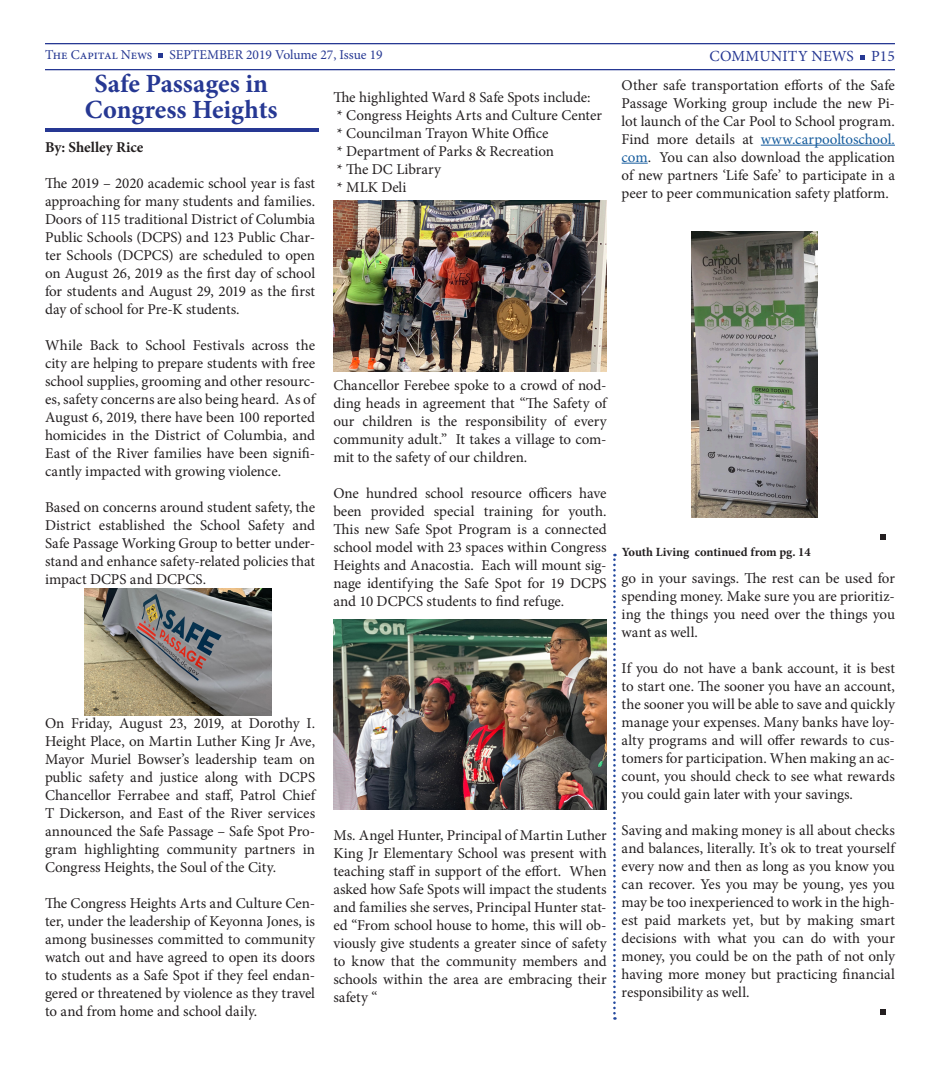
<style>
.page{position:relative;width:940px;height:1076px;background:#fff}
.page>*{position:absolute;margin:0;border:0;box-sizing:border-box;transform-origin:0 0}
.t1{font:700 26.25px "Minion Pro";color:#263893}
.t2{font:15.5px "Minion Pro";letter-spacing:.01em;color:#263893}
.t3{font:15px/18px "Minion Pro";letter-spacing:-.005em;color:#231f20;text-align:justify}
.t4{font:700 15px "Minion Pro";letter-spacing:-.005em;color:#231f20}
.t5{font:13.5px "Minion Pro";color:#263893}
.t6{font:700 12.5px "Minion Pro";color:#231f20}
.s1{color:#175d9e}
</style>
<div class="page">
<hr style="left:45px;top:43px;width:850px;height:1px;background:#263893">
<hr style="left:45px;top:69px;width:850px;height:1px;background:#263893">
<svg style="left:159px;top:53px;width:4px;height:4px"></svg>
<svg style="left:860px;top:55px;width:4px;height:5px"></svg>
<hr style="left:45px;top:128px;width:273px;height:3px;background:#263893">
<img style="left:333px;top:201px;width:273px;height:171px">
<img style="left:84px;top:589px;width:187px;height:126px">
<hr style="left:760px;top:145px;width:135px;height:1px;background:#175d9e">
<svg style="left:621px;top:163px;width:26px;height:1px"></svg>
<img style="left:333px;top:619px;width:273px;height:191px">
<img style="left:692px;top:232px;width:125px;height:286px">
<svg style="left:880px;top:534px;width:6px;height:6px"></svg>
<svg style="left:880px;top:1009px;width:6px;height:6px"></svg>
<svg style="left:613px;top:554px;width:2px;height:466px"></svg>
<p class="t5" style="left:45px;top:45px;width:109px">The Capital News</p>
<p class="t5" style="left:169px;top:45px;width:215px">SEPTEMBER 2019 Volume 27, Issue 19</p>
<p class="t2" style="left:709px;top:46px;width:187px">COMMUNITY NEWS P15</p>
<p class="t1" style="left:94px;top:65px;width:175px">Safe Passages in</p>
<p class="t1" style="left:85px;top:91px;width:194px">Congress Heights</p>
<p class="t4" style="left:45px;top:137px;width:100px">By: Shelley Rice</p>
<p class="t3" style="left:45px;top:175px;width:272px">The 2019 – 2020 academic school year is fast approaching for many students and families.<br>Doors of 115 traditional District of Columbia Public Schools (DCPS) and 123 Public Char&shy;ter Schools (DCPCS) are scheduled to open on August 26, 2019 as the first day of school for students and August 29, 2019 as the first day of school for Pre-K students.</p>
<p class="t3" style="left:45px;top:337px;width:272px">While Back to School Festivals across the city are helping to prepare students with free school supplies, grooming and other resourc&shy;es, safety concerns are also being heard. As of August 6, 2019, there have been 100 reported homicides in the District of Columbia, and East of the River families have been signifi&shy;cantly impacted with growing violence.</p>
<p class="t3" style="left:45px;top:499px;width:272px">Based on concerns around student safety, the District established the School Safety and Safe Passage Working Group to better under&shy;stand and enhance safety-related policies that impact DCPS and DCPCS.</p>
<p class="t3" style="left:621px;top:76px;width:275px">Other safe transportation efforts of the Safe Passage Working group include the new Pi&shy;lot launch of the Car Pool to School program.<br>Find more details at <span class="s1">www.carpooltoschool. com</span>. You can also download the application of new partners ‘Life Safe’ to participate in a peer to peer communication safety platform.</p>
<p class="t3" style="left:333px;top:88px;width:259px">The highlighted Ward 8 Safe Spots include:</p>
<p class="t3" style="left:337px;top:106px;width:267px">* Congress Heights Arts and Culture Center</p>
<p class="t3" style="left:337px;top:124px;width:213px">* Councilman Trayon White Office</p>
<p class="t3" style="left:337px;top:142px;width:219px">* Department of Parks &amp; Recreation</p>
<p class="t3" style="left:337px;top:160px;width:106px">* The DC Library</p>
<p class="t3" style="left:337px;top:178px;width:71px">* MLK Deli</p>
<p class="t3" style="left:333px;top:376px;width:275px">Chancellor Ferebee spoke to a crowd of nod&shy;ding heads in agreement that “The Safety of our children is the responsibility of every community adult.” It takes a village to com&shy;mit to the safety of our children.</p>
<p class="t3" style="left:333px;top:484px;width:275px">One hundred school resource officers have been provided special training for youth.<br>This new Safe Spot Program is a connected school model with 23 spaces within Congress Heights and Anacostia. Each will mount sig&shy;nage identifying the Safe Spot for 19 DCPS and 10 DCPCS students to find refuge.</p>
<p class="t6" style="left:621px;top:543px;width:190px">Youth Living continued from pg. 14</p>
<p class="t3" style="left:621px;top:569px;width:275px">go in your savings. The rest can be used for spending money. Make sure you are prioritiz&shy;ing the things you need over the things you want as well.</p>
<p class="t3" style="left:621px;top:659px;width:275px">If you do not have a bank account, it is best to start one. The sooner you have an account, the sooner you will be able to save and quickly manage your expenses. Many banks have loy&shy;alty programs and will offer rewards to cus&shy;tomers for participation. When making an ac&shy;count, you should check to see what rewards you could gain later with your savings.</p>
<p class="t3" style="left:621px;top:821px;width:275px">Saving and making money is all about checks and balances, literally. It’s ok to treat yourself every now and then as long as you know you can recover. Yes you may be young, yes you may be too inexperienced to work in the high&shy;est paid markets yet, but by making smart decisions with what you can do with your money, you could be on the path of not only having more money but practicing financial responsibility as well.</p>
<p class="t3" style="left:45px;top:715px;width:272px">On Friday, August 23, 2019, at Dorothy I.<br>Height Place, on Martin Luther King Jr Ave, Mayor Muriel Bowser’s leadership team on public safety and justice along with DCPS Chancellor Ferrabee and staff, Patrol Chief T Dickerson, and East of the River services announced the Safe Passage – Safe Spot Pro&shy;gram highlighting community partners in Congress Heights, the Soul of the City.</p>
<p class="t3" style="left:45px;top:895px;width:272px">The Congress Heights Arts and Culture Cen&shy;ter, under the leadership of Keyonna Jones, is among businesses committed to community watch out and have agreed to open its doors to students as a Safe Spot if they feel endan&shy;gered or threatened by violence as they travel to and from home and school daily.</p>
<p class="t3" style="left:333px;top:826px;width:275px">Ms. Angel Hunter, Principal of Martin Luther King Jr Elementary School was present with teaching staff in support of the effort. When asked how Safe Spots will impact the students and families she serves, Principal Hunter stat&shy;ed “From school house to home, this will ob&shy;viously give students a greater since of safety to know that the community members and schools within the area are embracing their safety “</p>
</div>
